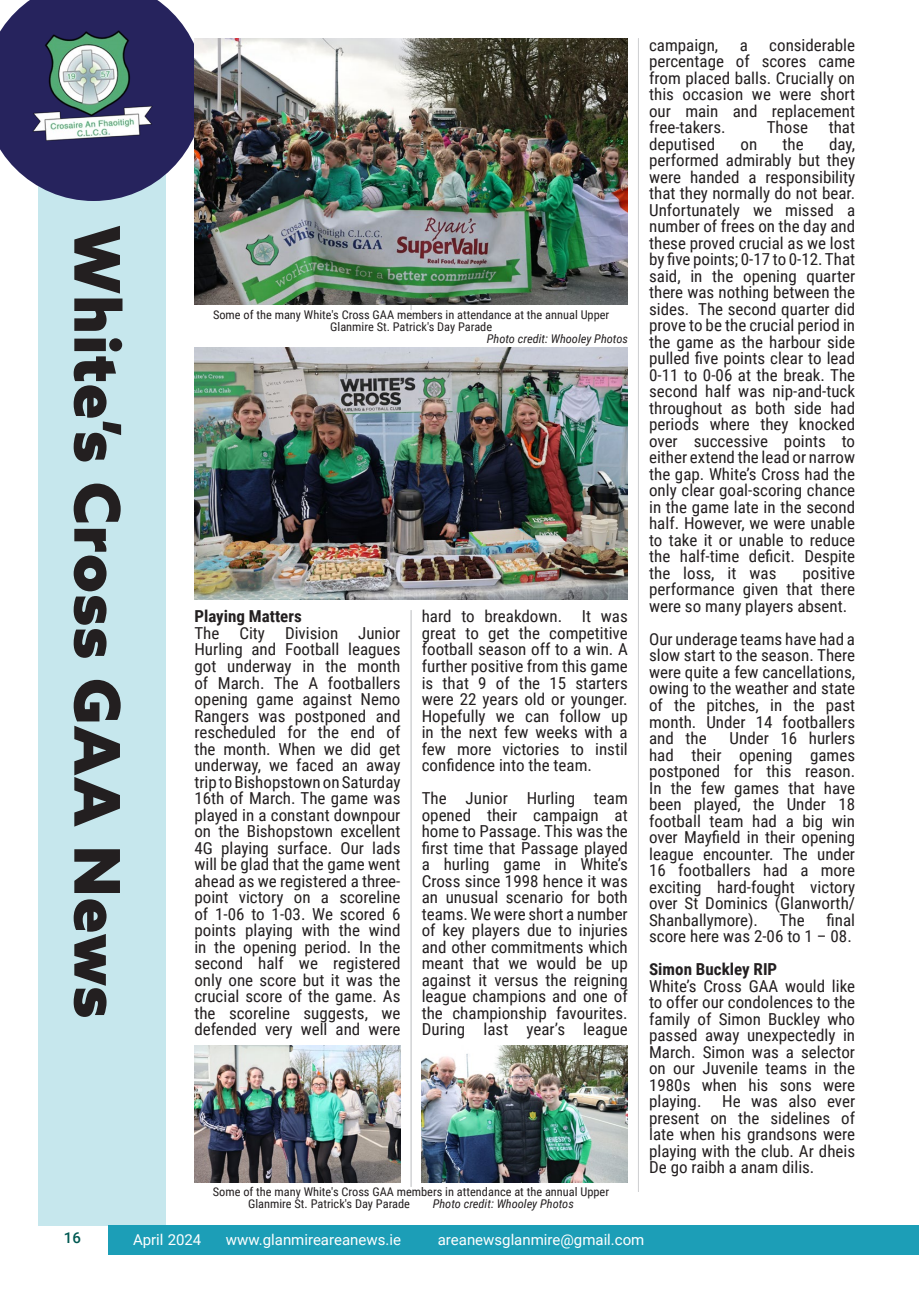
<style>
.page{position:relative;width:919px;height:1289px;background:#fff}
.page>*{position:absolute;margin:0;border:0;box-sizing:border-box;transform-origin:0 0}
.t1{font:900 63px "Azo Sans";letter-spacing:.02em;color:#231f20}
.t2{font:16.5px/16.5px "Roboto Condensed";color:#231f20;text-align:justify}
.t3{font:700 16.5px "Roboto Condensed";color:#231f20}
.t4{font:15px "Roboto";color:#fff}
.t5{font:500 15px "Roboto";color:#005952}
.t6{font:12px/12px "Roboto Condensed";color:#231f20;text-align:center}
.t7{font:italic 12px "Roboto Condensed";color:#231f20}
</style>
<div class="page">
<div style="left:906px;top:1225px;width:12px;height:29px;background:#1c9eb7"></div>
<div style="left:108px;top:1225px;width:798px;height:29px;background:#1c9eb7"></div>
<div style="left:38px;top:101px;width:128px;height:1124px;background:#c6e7ed"></div>
<hr style="left:411px;top:610px;width:1px;height:576px;background:#d1d2d4">
<hr style="left:638px;top:38px;width:1px;height:1153px;background:#d1d2d4">
<svg style="left:0;top:0;width:194px;height:201px"></svg>
<img style="left:31px;top:24px;width:123px;height:123px">
<img style="left:194px;top:348px;width:433px;height:252px">
<img style="left:194px;top:1045px;width:206px;height:137px">
<img style="left:422px;top:1045px;width:205px;height:137px">
<img style="left:194px;top:38px;width:433px;height:267px">
<h1 class="t1" style="left:139px;top:225px;width:794px;rotate:90deg">White’s Cross GAA News</h1>
<p class="t6" style="left:213px;top:308px;width:398px">Some of the many White's Cross GAA members in attendance at the annual Upper<br>Glanmire St. Patrick's Day Parade</p>
<p class="t7" style="left:487px;top:331px;width:143px">Photo credit: Whooley Photos</p>
<p class="t3" style="left:194px;top:605px;width:109px">Playing Matters</p>
<p class="t2" style="left:194px;top:624px;width:208px">The City Division Junior Hurling and Football leagues got underway in the month of March. The A footballers opening game against Nemo Rangers was postponed and rescheduled for the end of the month. When we did get underway, we faced an away trip to Bishopstown on Saturday 16th of March. The game was played in a constant downpour on the Bishopstown excellent 4G playing surface. Our lads will be glad that the game went ahead as we registered a three&shy;point victory on a scoreline of 1-06 to 1-03. We scored 6 points playing with the wind in the opening period. In the second half we registered only one score but it was the crucial score of the game. As the scoreline suggests, we defended very well and were</p>
<p class="t2" style="left:422px;top:607px;width:207px">hard to breakdown. It was great to get the competitive football season off to a win. A further positive from this game is that 9 of the 15 starters were 22 years old or younger.<br>Hopefully we can follow up in the next few weeks with a few more victories to instil confidence into the team.</p>
<p class="t2" style="left:422px;top:789px;width:207px">The Junior Hurling team opened their campaign at home to Passage. This was the first time that Passage played a hurling game in White’s Cross since 1998 hence it was an unusual scenario for both teams. We were short a number of key players due to injuries and other commitments which meant that we would be up against it versus the reigning league champions and one of the championship favourites.<br>During last year’s league</p>
<p class="t6" style="left:248px;top:1185px;width:362px;text-align:left;text-indent:-35px">Some of the many White's Cross GAA members in attendance at the annual Upper<br>Glanmire St. Patrick's Day Parade</p>
<p class="t7" style="left:432px;top:1195px;width:143px">Photo credit: Whooley Photos</p>
<p class="t2" style="left:649px;top:36px;width:207px;text-indent:120px">considerable percentage of scores came from placed balls. Crucially on this occasion we were short our main and replacement free-takers.</p>
<p class="t2" style="left:649px;top:36px;width:71px">campaign,</p>
<p class="t2" style="left:739px;top:36px;width:10px">a</p>
<p class="t2" style="left:766px;top:118px;width:43px">Those</p>
<p class="t2" style="left:828px;top:118px;width:28px">that</p>
<p class="t2" style="left:649px;top:135px;width:207px;text-indent:180px">day, performed admirably but they were handed a responsibility that they normally do not bear.<br>Unfortunately we missed a number of frees on the day and these proved crucial as we lost by five points; 0-17 to 0-12. That said, in the opening quarter there was nothing between the sides. The second quarter did prove to be the crucial period in the game as the harbour side pulled five points clear to lead 0-11 to 0-06 at the break. The second half was nip-and-tuck throughout as both side had periods where they knocked over successive points to either extend the lead or narrow the gap. White’s Cross had the only clear goal-scoring chance in the game late in the second half. However, we were unable to take it or unable to reduce the half-time deficit. Despite the loss, it was</p>
<p class="t2" style="left:649px;top:135px;width:68px">deputised</p>
<p class="t2" style="left:740px;top:135px;width:18px">on</p>
<p class="t2" style="left:782px;top:135px;width:23px">the</p>
<p class="t2" style="left:649px;top:564px;width:207px;text-indent:153px">positive performance given that there were so many players absent.</p>
<p class="t2" style="left:649px;top:630px;width:207px">Our underage teams have had a slow start to the season. There were quite a few cancellations, owing to the weather and state of the pitches, in the past month. Under 14 footballers and the</p>
<p class="t2" style="left:649px;top:729px;width:207px;text-indent:80px">Under 16 hurlers had their opening games postponed for this reason.<br>In the few games that have been played, the Under 18 football team had a big win over Mayfield in their opening league encounter. The under 16 footballers had a more exciting hard-fought victory over St Dominics (Glanworth/ Shanballymore).</p>
<p class="t2" style="left:649px;top:910px;width:207px;text-align:right">final<br>score here was 2-06 to 1 – 08.</p>
<p class="t3" style="left:649px;top:957px;width:130px">Simon Buckley RIP</p>
<p class="t2" style="left:649px;top:976px;width:207px">White’s Cross GAA would like to offer our condolences to the family of Simon Buckley who passed away unexpectedly in March. Simon was a selector on our Juvenile teams in the 1980s when his sons were playing.</p>
<p class="t2" style="left:779px;top:910px;width:27px">The</p>
<p class="t2" style="left:649px;top:1092px;width:207px;text-indent:73px">He was also ever present on the sidelines of late when his grandsons were playing with the club. Ar dheis De go raibh a anam dilis.</p>
<p class="t5" style="left:64px;top:1226px;width:19px">16</p>
<p class="t4" style="left:133px;top:1228px;width:70px">April 2024</p>
<p class="t4" style="left:226px;top:1228px;width:176px">www.glanmireareanews.ie</p>
<p class="t4" style="left:438px;top:1228px;width:208px">areanewsglanmire@gmail.com</p>
</div>
